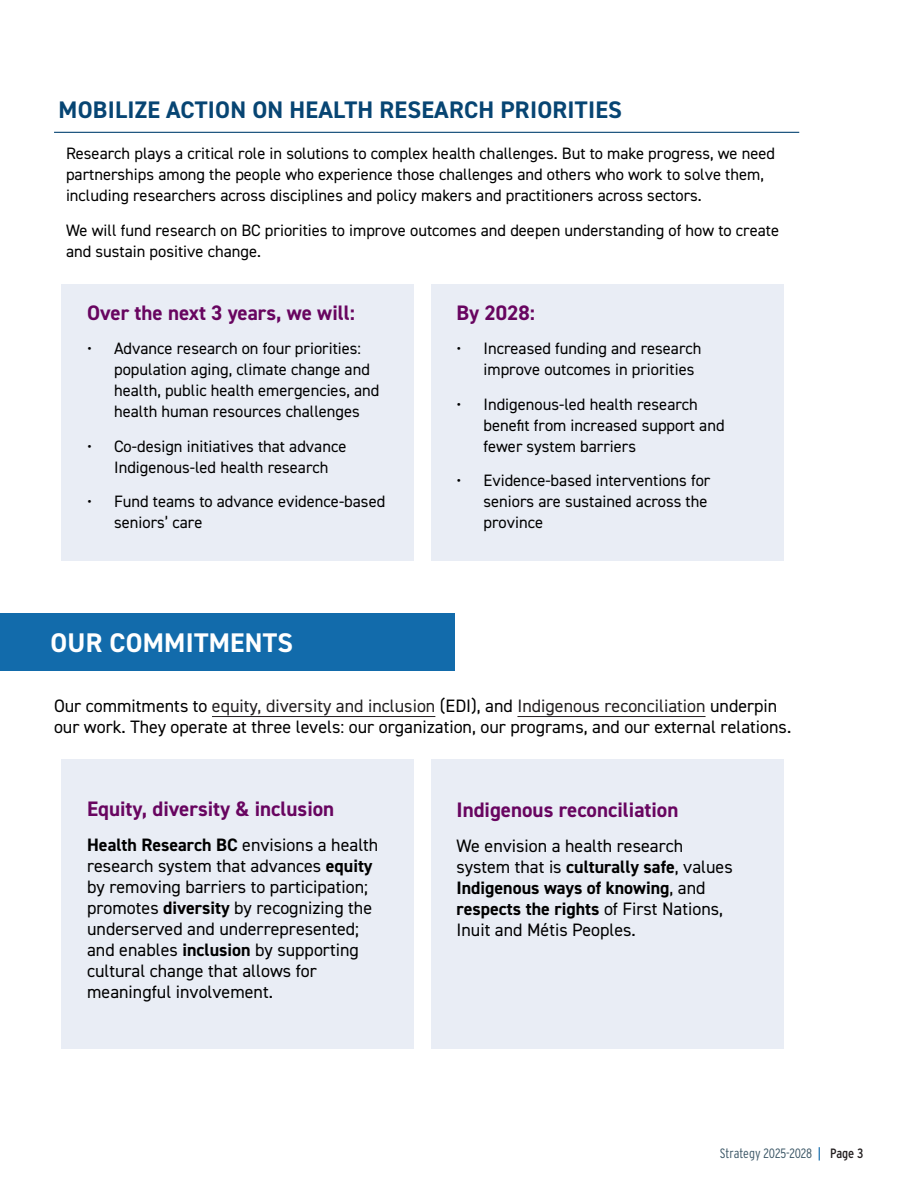
<style>
.page{position:relative;width:918px;height:1188px;background:#fff}
.page>*{position:absolute;margin:0;border:0;box-sizing:border-box;transform-origin:0 0}
.t1{font:700 27px "DIN2014";letter-spacing:.01em;color:#fff}
.t2{font:700 24px "DIN2014";letter-spacing:.01em;color:#074573}
.body_text{font:700 21px "DIN2014";color:#680560}
.body_text-2{font:18px/21px "DIN2014";color:#000}
.body_text-3{font:16.5px/21px "DIN2014";color:#000}
.t3{font:300 13.5px "Interstate Condensed";letter-spacing:-.01em;color:#3a5565}
.s1{color:#231f20}
.s2{font-weight:700}
.s3{font-weight:400;color:#126bab}
.s4{font-weight:400;color:#231f20}
</style>
<div class="page">
<div style="left:62px;top:284px;width:352px;height:277px;background:#e9edf5"></div>
<div style="left:62px;top:759px;width:352px;height:289px;background:#e9edf5"></div>
<div style="left:431px;top:284px;width:352px;height:277px;background:#e9edf5"></div>
<div style="left:431px;top:759px;width:352px;height:289px;background:#e9edf5"></div>
<hr style="left:54px;top:132px;width:745px;height:1px;background:#074573">
<div style="left:0;top:613px;width:455px;height:58px;background:#126bab"></div>
<hr style="left:212px;top:716px;width:223px;height:1px;background:#231f20">
<hr style="left:517px;top:716px;width:189px;height:1px;background:#231f20">
<p class="t2" style="left:59px;top:93px;width:565px">MOBILIZE ACTION ON HEALTH RESEARCH PRIORITIES</p>
<p class="body_text-3" style="left:66px;top:143px;width:711px">Research plays a critical role in solutions to complex health challenges. But to make progress, we need partnerships among the people who experience those challenges and others who work to solve them, including researchers across disciplines and policy makers and practitioners across sectors.</p>
<p class="body_text-3" style="left:66px;top:220px;width:715px">We will fund research on BC priorities to improve outcomes and deepen understanding of how to create and sustain positive change.</p>
<p class="body_text" style="left:87px;top:299px;width:269px">Over the next 3 years, we will:</p>
<p class="body_text-3" style="left:114px;top:338px;width:267px;text-indent:-27px">• Advance research on four priorities: population aging, climate change and health, public health emergencies, and health human resources challenges</p>
<p class="body_text-3" style="left:87px;top:435px;width:261px;text-align:center">• Co-design initiatives that advance<br>Indigenous-led health research</p>
<p class="body_text-3" style="left:114px;top:491px;width:273px;text-indent:-27px">• Fund teams to advance evidence-based seniors’ care</p>
<p class="t1" style="left:51px;top:625px;width:244px">OUR COMMITMENTS</p>
<p class="body_text" style="left:456px;top:299px;width:80px">By 2028:</p>
<p class="body_text-3" style="left:483px;top:338px;width:220px;text-indent:-27px">• Increased funding and research improve outcomes in priorities</p>
<p class="body_text-3" style="left:483px;top:393px;width:243px;text-indent:-27px">• Indigenous-led health research benefit from increased support and fewer system barriers</p>
<p class="body_text-3" style="left:483px;top:470px;width:228px;text-indent:-27px">• Evidence-based interventions for seniors are sustained across the province</p>
<p class="body_text-2" style="left:54px;top:695px;width:739px">Our commitments to <span class="s1">equity, diversity and inclusion</span> (EDI), and <span class="s1">Indigenous reconciliation</span> underpin our work. They operate at three levels: our organization, our programs, and our external relations.</p>
<p class="body_text" style="left:87px;top:795px;width:249px">Equity, diversity &amp; inclusion</p>
<p class="body_text-2" style="left:87px;top:834px;width:293px"><span class="s2">Health Research BC</span> envisions a health research system that advances <span class="s2">equity </span>by removing barriers to participation; promotes <span class="s2">diversity</span> by recognizing the underserved and underrepresented; and enables <span class="s2">inclusion</span> by supporting cultural change that allows for meaningful involvement.</p>
<p class="body_text" style="left:456px;top:796px;width:224px">Indigenous reconciliation</p>
<p class="body_text-2" style="left:456px;top:835px;width:278px">We envision a health research system that is <span class="s2">culturally safe</span>, values<br><span class="s2">Indigenous ways of knowing</span>, and <span class="s2">respects the rights</span> of First Nations,<br>Inuit and Métis Peoples.</p>
<p class="t3" style="left:720px;top:1145px;width:145px">Strategy 2025-2028 <span class="s3">|</span> <span class="s4">Page 3</span></p>
</div>
